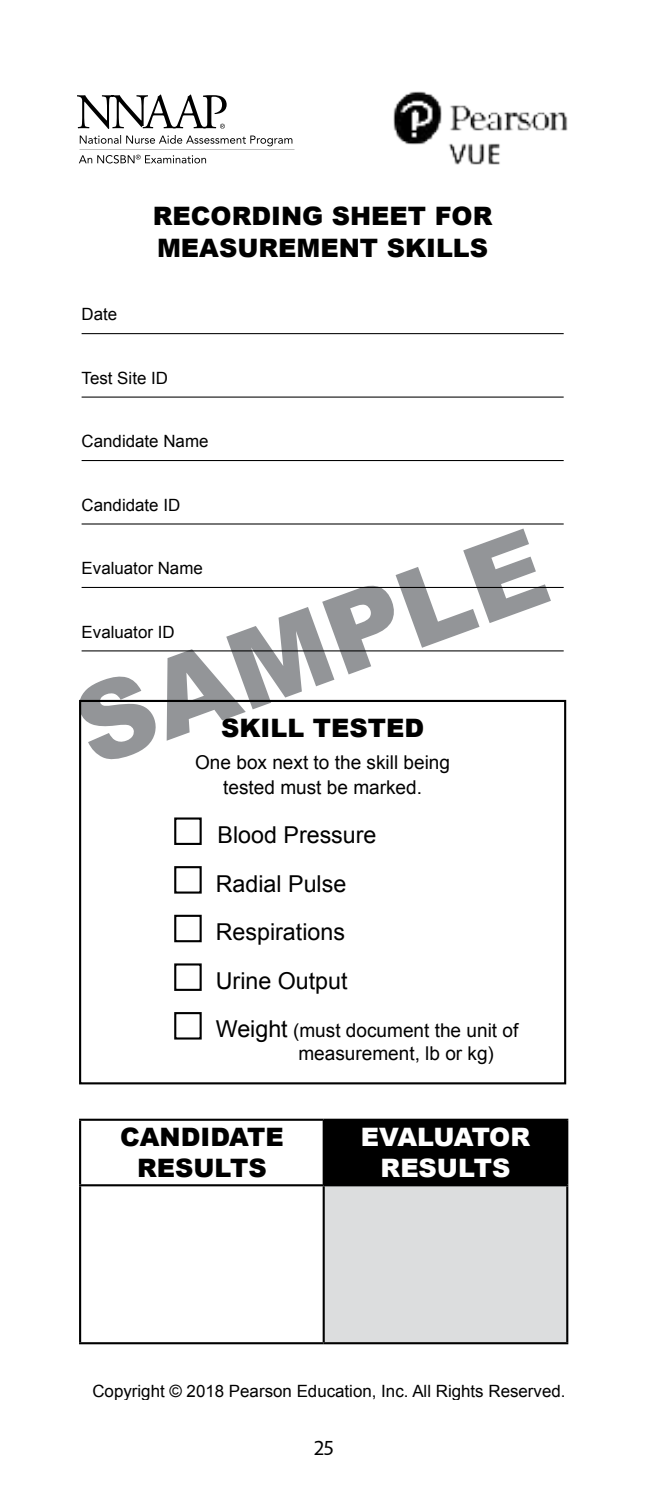
<style>
.page{position:relative;width:648px;height:1499px;background:#fff}
.page>*{position:absolute;margin:0;border:0;box-sizing:border-box;transform-origin:0 0}
.t1{font:900 108px "Arial";color:#939598}
.t2{font:900 25.43px/31.7px "Arial";color:#000}
.t3{font:900 25.43px/30.4px "Arial";color:#fff;text-align:center}
.t4{font:23.18px/48.6px "Arial";color:#000}
.t5{font:19.12px/25.4px "Arial";color:#000;text-align:center}
.t6{font:18px "Penumbra Sans Std";color:#000}
.t7{font:16.88px "Arial";color:#000}
.s1{font-size:23.18px}
</style>
<div class="page">
<hr style="left:82px;top:333px;width:482px;height:1px;background:#000">
<hr style="left:82px;top:396px;width:482px;height:1px;background:#000">
<hr style="left:82px;top:460px;width:482px;height:1px;background:#000">
<hr style="left:82px;top:523px;width:482px;height:1px;background:#000">
<hr style="left:82px;top:587px;width:482px;height:1px;background:#000">
<hr style="left:82px;top:650px;width:482px;height:1px;background:#000">
<svg style="left:77px;top:95px;width:217px;height:68px"></svg>
<img style="left:393px;top:91px;width:175px;height:74px">
<div style="left:174px;top:817px;width:28px;height:28px;border:2px solid #000"></div>
<div style="left:174px;top:866px;width:28px;height:27px;border:2px solid #000"></div>
<div style="left:174px;top:914px;width:28px;height:28px;border:2px solid #000"></div>
<div style="left:174px;top:963px;width:28px;height:28px;border:2px solid #000"></div>
<div style="left:174px;top:1012px;width:28px;height:27px;border:2px solid #000"></div>
<div style="left:79px;top:700px;width:487px;height:384px;border:2px solid #000"></div>
<div style="left:324px;top:1119px;width:243px;height:66px;background:#000"></div>
<div style="left:324px;top:1185px;width:243px;height:158px;background:#dcddde"></div>
<hr style="left:79px;top:1118px;width:245px;height:2px;background:#000">
<hr style="left:79px;top:1120px;width:2px;height:64px;background:#000">
<hr style="left:324px;top:1118px;width:244px;height:2px;background:#000">
<hr style="left:323px;top:1120px;width:2px;height:64px;background:#000">
<hr style="left:566px;top:1120px;width:2px;height:64px;background:#000">
<hr style="left:79px;top:1184px;width:245px;height:2px;background:#000">
<hr style="left:79px;top:1186px;width:2px;height:156px;background:#000">
<hr style="left:324px;top:1184px;width:244px;height:2px;background:#000">
<hr style="left:323px;top:1186px;width:2px;height:156px;background:#000">
<hr style="left:566px;top:1186px;width:2px;height:156px;background:#000">
<hr style="left:79px;top:1342px;width:245px;height:2px;background:#000">
<hr style="left:324px;top:1342px;width:244px;height:2px;background:#000">
<p class="t7" style="left:82px;top:303px;width:37px">Date</p>
<h2 class="t2" style="left:153px;top:199px;width:341px">RECORDING SHEET FOR<br>MEASUREMENT SKILLS</h2>
<p class="t7" style="left:82px;top:367px;width:88px">Test Site ID</p>
<p class="t7" style="left:82px;top:430px;width:128px">Candidate Name</p>
<p class="t7" style="left:82px;top:494px;width:100px">Candidate ID</p>
<h1 class="t1" style="left:53px;top:657px;width:493px;rotate:-20deg">SAMPLE</h1>
<p class="t7" style="left:82px;top:557px;width:123px">Evaluator Name</p>
<p class="t7" style="left:82px;top:620px;width:95px">Evaluator ID</p>
<h2 class="t2" style="left:221px;top:711px;width:204px">SKILL TESTED</h2>
<p class="t5" style="left:195px;top:749px;width:256px">One box next to the skill being tested must be marked.</p>
<h3 class="t4" style="left:216px;top:810px;width:162px">Blood Pressure<br>Radial Pulse<br>Respirations<br>Urine Output</h3>
<p class="t5" style="left:298px;top:1019px;width:222px;line-height:22.7px;text-align:left;text-indent:-83px"><span class="s1">Weight</span> (must document the unit of measurement, lb or kg)</p>
<h2 class="t2" style="left:120px;top:1121px;width:165px;line-height:30.4px;text-align:center">CANDIDATE<br>RESULTS</h2>
<h2 class="t3" style="left:361px;top:1121px;width:171px">EVALUATOR<br>RESULTS</h2>
<p class="t7" style="left:92px;top:1379px;width:475px">Copyright © 2018 Pearson Education, Inc. All Rights Reserved.</p>
<p class="t6" style="left:315px;top:1437px;width:20px">25</p>
</div>
